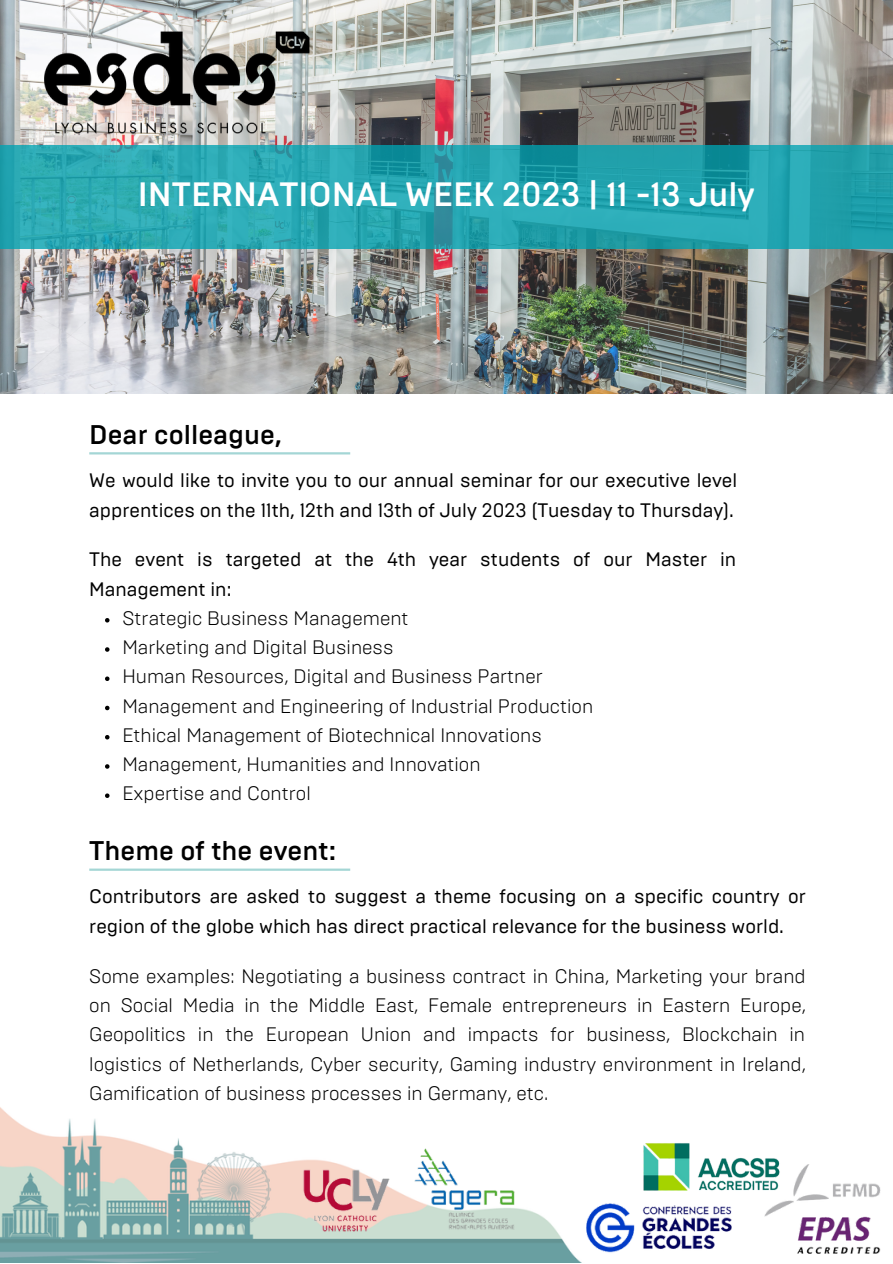
<style>
.page{position:relative;width:893px;height:1264px;background:#fff}
.page>*{position:absolute;margin:0;border:0;box-sizing:border-box;transform-origin:0 0}
.t1{font:500 33.75px "Brutal Type";color:#fff}
.t2{font:500 27px "Brutal Type";color:#000}
.t3{font:300 19.5px/29.2px "Brutal Type";color:#000}
.t4{font:19.5px/29.2px "Brutal Type";color:#000}
</style>
<div class="page">
<img style="left:0;top:0;width:892px;height:393px">
<img style="left:2px;top:0;width:347px;height:145px">
<svg style="left:0;top:145px;width:892px;height:103px"></svg>
<img style="left:0;top:1107px;width:581px;height:155px">
<img style="left:295px;top:1168px;width:103px;height:64px">
<img style="left:643px;top:1143px;width:137px;height:48px">
<img style="left:586px;top:1203px;width:146px;height:50px">
<img style="left:412px;top:1148px;width:108px;height:90px">
<img style="left:764px;top:1164px;width:116px;height:88px">
<hr style="left:89px;top:452px;width:261px;height:2px;background:#a4d6d5">
<hr style="left:89px;top:868px;width:261px;height:2px;background:#a4d6d5">
<svg style="left:105px;top:618px;width:4px;height:4px"></svg>
<svg style="left:105px;top:647px;width:4px;height:4px"></svg>
<svg style="left:105px;top:676px;width:4px;height:5px"></svg>
<svg style="left:105px;top:705px;width:4px;height:5px"></svg>
<svg style="left:105px;top:735px;width:4px;height:4px"></svg>
<svg style="left:105px;top:764px;width:4px;height:4px"></svg>
<svg style="left:105px;top:793px;width:4px;height:5px"></svg>
<h1 class="t1" style="left:138px;top:179px;width:618px">INTERNATIONAL WEEK 2023 | 11 -13 July</h1>
<h2 class="t2" style="left:89px;top:422px;width:194px">Dear colleague,</h2>
<p class="t4" style="left:89px;top:467px;width:649px">We would like to invite you to our annual seminar for our executive level apprentices on the 11th, 12th and 13th of July 2023 (Tuesday to Thursday).</p>
<p class="t4" style="left:89px;top:545px;width:648px">The event is targeted at the 4th year students of our Master in<br>Management in:</p>
<p class="t3" style="left:122px;top:604px;width:472px">Strategic Business Management<br>Marketing and Digital Business<br>Human Resources, Digital and Business Partner Management and Engineering of Industrial Production Ethical Management of Biotechnical Innovations Management, Humanities and Innovation<br>Expertise and Control</p>
<h2 class="t2" style="left:89px;top:838px;width:248px">Theme of the event:</h2>
<p class="t4" style="left:89px;top:882px;width:718px">Contributors are asked to suggest a theme focusing on a specific country or region of the globe which has direct practical relevance for the business world.</p>
<p class="t3" style="left:89px;top:962px;width:718px;text-align:justify">Some examples: Negotiating a business contract in China, Marketing your brand on Social Media in the Middle East, Female entrepreneurs in Eastern Europe, Geopolitics in the European Union and impacts for business, Blockchain in logistics of Netherlands, Cyber security, Gaming industry environment in Ireland, Gamification of business processes in Germany, etc.</p>
</div>
